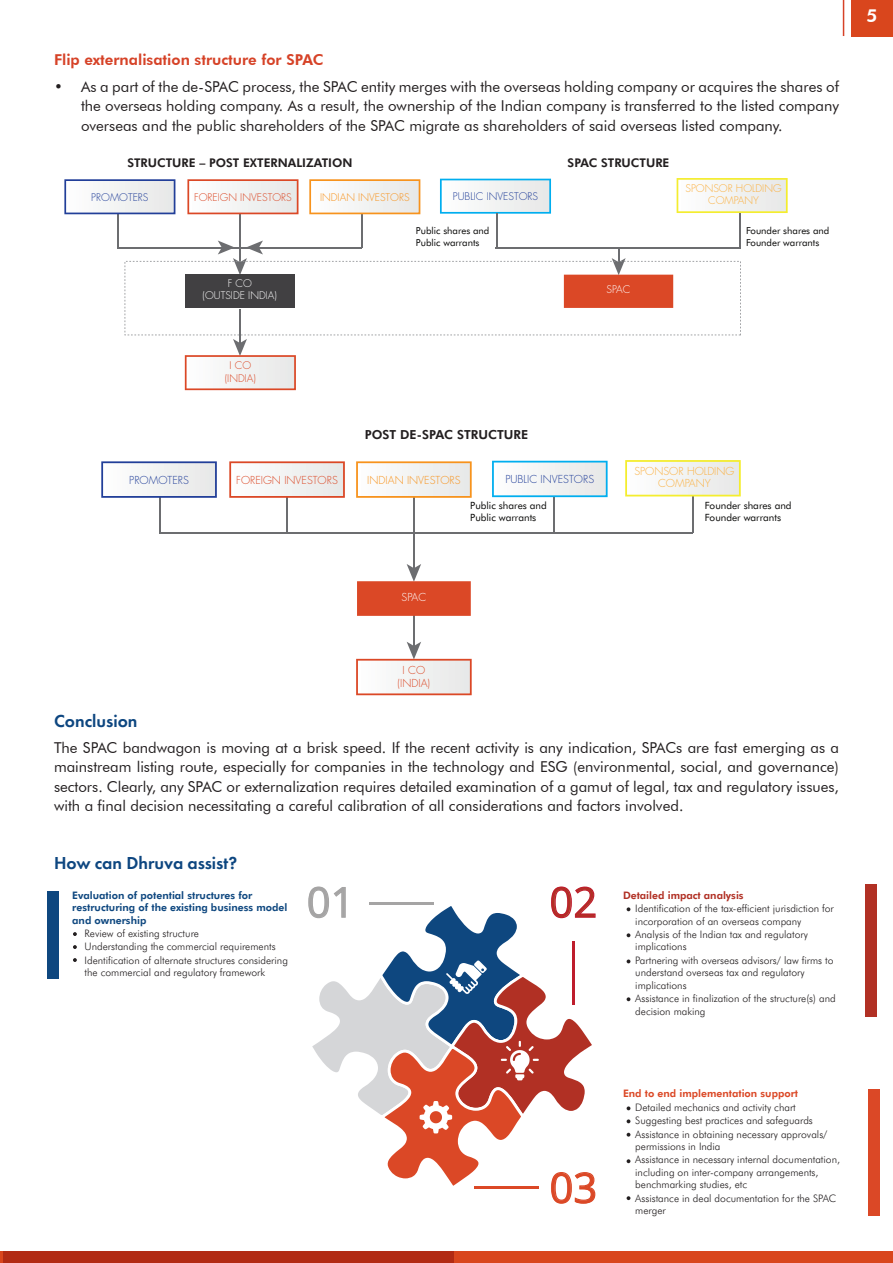
<style>
.page{position:relative;width:893px;height:1263px;background:#fff}
.page>*{position:absolute;margin:0;border:0;box-sizing:border-box;transform-origin:0 0}
.t1{font:41.55px "Open Sans";color:#a5a4a4}
.t2{font:41.55px "Open Sans";color:#b13024}
.t3{font:41.55px "Open Sans";color:#db4826}
.t4{font:600 18px "Futura PT";color:#0d4680}
.t5{font:800 18px "Futura BT";color:#fff}
.t6{font:15px/19.5px "Futura BT";color:#231f20;text-align:justify}
.t7{font:800 15px "Futura BT";color:#d64227}
.t8{font:800 12.45px "Futura BT";color:#231f20}
.t9{font:800 12px "Futura BT";color:#231f20}
.t10{font:300 10.65px/12.9px "Futura LT";color:#db4826;text-align:center}
.t11{font:300 10.65px "Futura LT";color:#223f99}
.t12{font:300 10.65px/12.9px "Futura LT";color:#fbb03f;text-align:center}
.t13{font:300 10.65px "Futura LT";color:#f7931d}
.t14{font:300 10.65px "Futura LT";color:#fff}
.t15{font:300 10.35px/12.9px "Futura BT";color:#231f20}
.t16{font:800 10.35px "Futura BT";color:#0e477f}
.t17{font:300 10.35px/12.3px "Futura LT";color:#db4826;text-align:center}
.t18{font:300 10.35px "Futura LT";color:#223f99}
.t19{font:300 10.35px/12.3px "Futura LT";color:#fff;text-align:center}
.t20{font:300 10.35px/12.3px "Futura LT";color:#fbb03f;text-align:center}
.t21{font:300 10.35px "Futura LT";color:#f7931d}
.t22{font:10.05px/12px "Futura BT";color:#050504}
.t23{font:9.6px/11.6px "Futura BT";color:#050504}
.s1{font-weight:800;color:#b13024}
.s2{font-weight:800;color:#db4826}
</style>
<div class="page">
<div style="left:851px;top:0;width:42px;height:36px;background:#d9461d"></div>
<hr style="left:843px;top:0;width:1px;height:36px;background:#d64227">
<div style="left:1px;top:1251px;width:453px;height:12px;background:#b22b14"></div>
<svg style="left:0;top:1251px;width:3px;height:12px"></svg>
<div style="left:454px;top:1251px;width:439px;height:12px;background:#d9461d"></div>
<hr style="left:239px;top:309px;width:2px;height:35px;background:#6c6d70">
<svg style="left:677px;top:178px;width:111px;height:35px"></svg>
<hr style="left:239px;top:213px;width:2px;height:50px;background:#6c6d70">
<hr style="left:117px;top:247px;width:123px;height:1px;background:#6c6d70">
<hr style="left:238px;top:247px;width:124px;height:1px;background:#6c6d70">
<hr style="left:361px;top:213px;width:2px;height:34px;background:#6c6d70">
<hr style="left:117px;top:213px;width:2px;height:34px;background:#6c6d70">
<svg style="left:218px;top:240px;width:45px;height:21px"></svg>
<svg style="left:440px;top:179px;width:111px;height:35px"></svg>
<svg style="left:564px;top:248px;width:109px;height:13px"></svg>
<hr style="left:495px;top:247px;width:124px;height:1px;background:#6c6d70">
<hr style="left:617px;top:247px;width:123px;height:1px;background:#6c6d70">
<hr style="left:740px;top:213px;width:1px;height:34px;background:#6c6d70">
<hr style="left:496px;top:213px;width:1px;height:34px;background:#6c6d70">
<svg style="left:124px;top:261px;width:617px;height:74px"></svg>
<div style="left:185px;top:275px;width:110px;height:33px;background:#414042"></div>
<svg style="left:185px;top:339px;width:111px;height:51px"></svg>
<svg style="left:187px;top:179px;width:111px;height:35px"></svg>
<svg style="left:309px;top:179px;width:111px;height:35px"></svg>
<svg style="left:64px;top:179px;width:111px;height:35px"></svg>
<hr style="left:413px;top:611px;width:2px;height:36px;background:#6c6d70">
<hr style="left:286px;top:497px;width:2px;height:36px;background:#6c6d70">
<hr style="left:159px;top:532px;width:129px;height:2px;background:#6c6d70">
<hr style="left:285px;top:532px;width:204px;height:2px;background:#6c6d70">
<hr style="left:413px;top:497px;width:2px;height:36px;background:#6c6d70">
<hr style="left:159px;top:497px;width:2px;height:36px;background:#6c6d70">
<hr style="left:413px;top:533px;width:2px;height:36px;background:#6c6d70">
<hr style="left:489px;top:532px;width:204px;height:2px;background:#6c6d70">
<hr style="left:692px;top:497px;width:2px;height:36px;background:#6c6d70">
<hr style="left:553px;top:497px;width:2px;height:36px;background:#6c6d70">
<svg style="left:357px;top:564px;width:114px;height:52px"></svg>
<svg style="left:356px;top:642px;width:116px;height:53px"></svg>
<svg style="left:625px;top:460px;width:116px;height:36px"></svg>
<svg style="left:492px;top:461px;width:116px;height:36px"></svg>
<svg style="left:229px;top:461px;width:116px;height:37px"></svg>
<svg style="left:356px;top:461px;width:116px;height:37px"></svg>
<svg style="left:101px;top:461px;width:116px;height:37px"></svg>
<div style="left:865px;top:884px;width:11px;height:133px;background:#b13024"></div>
<div style="left:869px;top:1089px;width:11px;height:127px;background:#db4826"></div>
<div style="left:47px;top:891px;width:12px;height:87px;background:#0e477f"></div>
<svg style="left:73px;top:932px;width:4px;height:4px"></svg>
<svg style="left:73px;top:945px;width:4px;height:4px"></svg>
<svg style="left:73px;top:958px;width:4px;height:4px"></svg>
<svg style="left:627px;top:907px;width:3px;height:4px"></svg>
<svg style="left:627px;top:933px;width:3px;height:4px"></svg>
<svg style="left:627px;top:959px;width:3px;height:4px"></svg>
<svg style="left:627px;top:997px;width:3px;height:4px"></svg>
<svg style="left:627px;top:1106px;width:3px;height:4px"></svg>
<svg style="left:627px;top:1119px;width:3px;height:4px"></svg>
<svg style="left:627px;top:1159px;width:3px;height:4px"></svg>
<svg style="left:627px;top:1196px;width:3px;height:4px"></svg>
<svg style="left:312px;top:902px;width:280px;height:287px"></svg>
<p class="t7" style="left:54px;top:51px;width:271px">Flip externalisation structure for SPAC</p>
<p class="t6" style="left:81px;top:76px;width:759px;text-indent:-27px">• As a part of the de-SPAC process, the SPAC entity merges with the overseas holding company or acquires the shares of the overseas holding company. As a result, the ownership of the Indian company is transferred to the listed company overseas and the public shareholders of the SPAC migrate as shareholders of said overseas listed company.</p>
<p class="t9" style="left:127px;top:155px;width:227px">STRUCTURE – POST EXTERNALIZATION</p>
<p class="t18" style="left:91px;top:191px;width:59px">PROMOTERS</p>
<p class="t17" style="left:194px;top:191px;width:99px">FOREIGN INVESTORS</p>
<p class="t21" style="left:320px;top:191px;width:91px">INDIAN INVESTORS</p>
<p class="t18" style="left:453px;top:190px;width:87px">PUBLIC INVESTORS</p>
<p class="t9" style="left:568px;top:155px;width:103px">SPAC STRUCTURE</p>
<p class="t20" style="left:685px;top:182px;width:98px">SPONSOR HOLDING<br>COMPANY</p>
<p class="t19" style="left:203px;top:277px;width:76px">F CO<br>(OUTSIDE INDIA)</p>
<p class="t17" style="left:225px;top:360px;width:33px">I CO (INDIA)</p>
<p class="t23" style="left:416px;top:225px;width:75px">Public shares and<br>Public warrants</p>
<p class="t23" style="left:746px;top:225px;width:85px">Founder shares and<br>Founder warrants</p>
<p class="t8" style="left:365px;top:427px;width:165px">POST DE-SPAC STRUCTURE</p>
<p class="t19" style="left:607px;top:284px;width:25px">SPAC</p>
<p class="t11" style="left:129px;top:474px;width:61px">PROMOTERS</p>
<p class="t10" style="left:236px;top:474px;width:103px">FOREIGN INVESTORS</p>
<p class="t13" style="left:367px;top:474px;width:95px">INDIAN INVESTORS</p>
<p class="t11" style="left:505px;top:472px;width:90px">PUBLIC INVESTORS</p>
<p class="t12" style="left:634px;top:465px;width:102px">SPONSOR HOLDING<br>COMPANY</p>
<p class="t14" style="left:401px;top:590px;width:26px">SPAC</p>
<p class="t10" style="left:398px;top:664px;width:34px">I CO (INDIA)</p>
<p class="t22" style="left:470px;top:500px;width:78px">Public shares and<br>Public warrants</p>
<p class="t22" style="left:705px;top:500px;width:88px">Founder shares and<br>Founder warrants</p>
<p class="t4" style="left:54px;top:709px;width:85px">Conclusion</p>
<p class="t6" style="left:54px;top:738px;width:786px">The SPAC bandwagon is moving at a brisk speed. If the recent activity is any indication, SPACs are fast emerging as a mainstream listing route, especially for companies in the technology and ESG (environmental, social, and governance) sectors. Clearly, any SPAC or externalization requires detailed examination of a gamut of legal, tax and regulatory issues, with a final decision necessitating a careful calibration of all considerations and factors involved.</p>
<p class="t4" style="left:54px;top:852px;width:185px">How can Dhruva assist?</p>
<p class="t16" style="left:72px;top:889px;width:182px">Evaluation of potential structures for</p>
<p class="t16" style="left:72px;top:901px;width:217px">restructuring of the existing business model</p>
<p class="t16" style="left:72px;top:914px;width:76px">and ownership</p>
<p class="t15" style="left:85px;top:927px;width:116px">Review of existing structure</p>
<p class="t15" style="left:85px;top:940px;width:193px">Understanding the commercial requirements</p>
<p class="t15" style="left:85px;top:954px;width:205px">Identification of alternate structures considering</p>
<p class="t15" style="left:85px;top:966px;width:182px">the commercial and regulatory framework</p>
<p class="t1" style="left:307px;top:874px;width:49px">01</p>
<p class="t2" style="left:550px;top:874px;width:49px">02</p>
<p class="t15" style="left:635px;top:889px;width:202px;text-indent:-12px"><span class="s1">Detailed impact analysis<br></span>Identification of the tax-efficient jurisdiction for incorporation of an overseas company Analysis of the Indian tax and regulatory implications<br>Partnering with overseas advisors/ law firms to understand overseas tax and regulatory implications<br>Assistance in finalization of the structure(s) and decision making</p>
<h2 class="t5" style="left:866px;top:5px;width:13px">5</h2>
<p class="t3" style="left:550px;top:1159px;width:49px">03</p>
<p class="t15" style="left:635px;top:1087px;width:206px;text-indent:-12px"><span class="s2">End to end implementation support<br></span>Detailed mechanics and activity chart Suggesting best practices and safeguards Assistance in obtaining necessary approvals/ permissions in India<br>Assistance in necessary internal documentation, including on inter-company arrangements, benchmarking studies, etc<br>Assistance in deal documentation for the SPAC merger</p>
</div>
